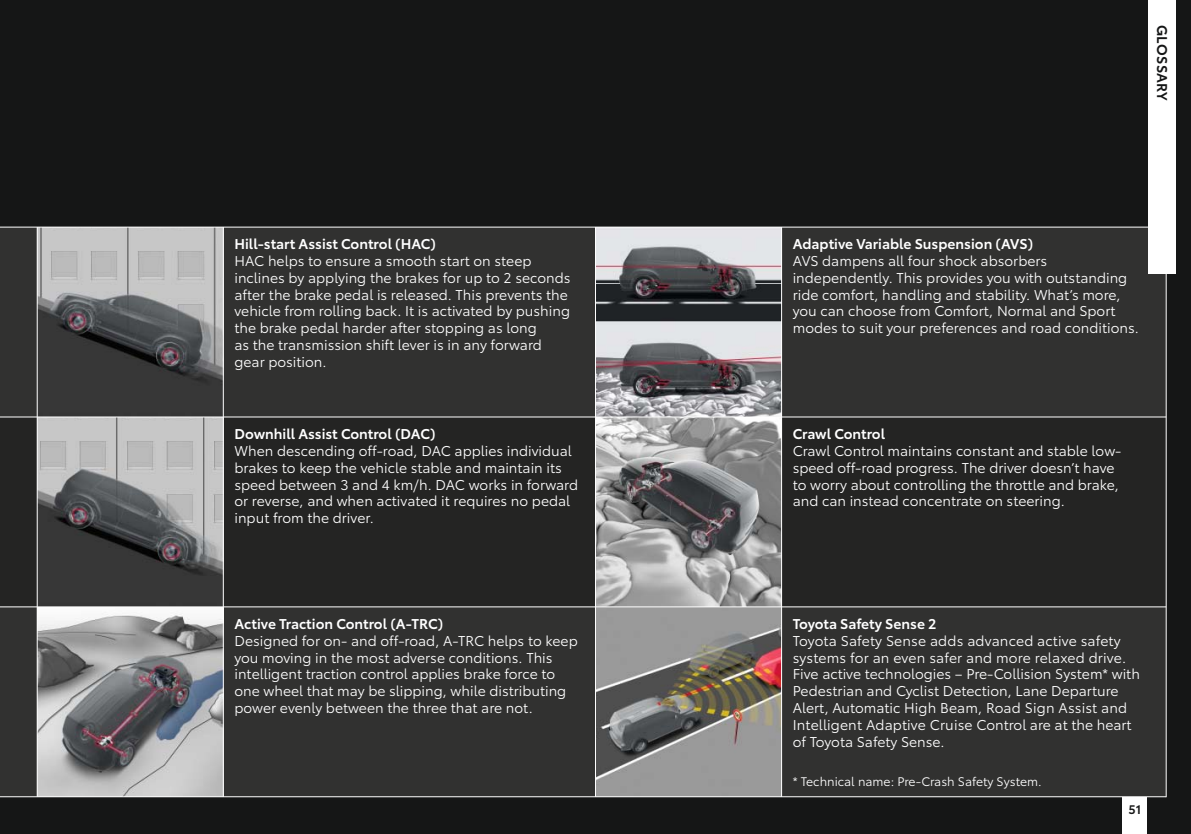
<style>
.page{position:relative;width:1191px;height:834px;background:#fff}
.page>*{position:absolute;margin:0;border:0;box-sizing:border-box;transform-origin:0 0}
.t1{font:14px/16.8px "Toyota Type";color:#fff}
.t2{font:600 14px "Toyota Type";color:#fff}
.t3{font:600 14px "Toyota Type";letter-spacing:.02em;color:#151616}
.t4{font:12.25px "Toyota Type";color:#fff}
.t5{font:600 12.25px "Toyota Type";color:#151616}
</style>
<div class="page">
<div style="left:0;top:0;width:1191px;height:833px;background:#151616"></div>
<div style="left:0;top:606px;width:1166px;height:190px;background:#313130"></div>
<div style="left:0;top:417px;width:1166px;height:189px;background:#242423"></div>
<div style="left:0;top:227px;width:1166px;height:190px;background:#313130"></div>
<img style="left:38px;top:228px;width:185px;height:568px">
<img style="left:596px;top:228px;width:185px;height:568px">
<div style="left:1148px;top:0;width:28px;height:273px;background:#fff"></div>
<hr style="left:37px;top:227px;width:1px;height:569px;background:#fff">
<hr style="left:595px;top:227px;width:1px;height:569px;background:#fff">
<hr style="left:223px;top:227px;width:1px;height:569px;background:#fff">
<hr style="left:781px;top:227px;width:1px;height:569px;background:#fff">
<hr style="left:0;top:416px;width:1166px;height:1px;background:#fff">
<hr style="left:0;top:227px;width:1166px;height:1px;background:#fff">
<hr style="left:0;top:606px;width:1166px;height:1px;background:#fff">
<hr style="left:0;top:796px;width:1166px;height:1px;background:#fff">
<hr style="left:1165px;top:273px;width:1px;height:524px;background:#fff">
<div style="left:1122px;top:796px;width:25px;height:37px;background:#fff"></div>
<p class="t2" style="left:234px;top:239px;width:203px">Hill-start Assist Control (HAC)</p>
<p class="t1" style="left:234px;top:254px;width:337px">HAC helps to ensure a smooth start on steep inclines by applying the brakes for up to 2 seconds after the brake pedal is released. This prevents the vehicle from rolling back. It is activated by pushing the brake pedal harder after stopping as long<br>as the transmission shift lever is in any forward gear position.</p>
<p class="t2" style="left:234px;top:428px;width:203px">Downhill Assist Control (DAC)</p>
<p class="t1" style="left:234px;top:444px;width:345px">When descending off-road, DAC applies individual brakes to keep the vehicle stable and maintain its speed between 3 and 4 km/h. DAC works in forward or reverse, and when activated it requires no pedal input from the driver.</p>
<p class="t2" style="left:234px;top:618px;width:210px">Active Traction Control (A-TRC)</p>
<p class="t1" style="left:234px;top:633px;width:345px">Designed for on- and off-road, A-TRC helps to keep you moving in the most adverse conditions. This intelligent traction control applies brake force to one wheel that may be slipping, while distributing power evenly between the three that are not.</p>
<p class="t3" style="left:1167px;top:25px;width:77px;rotate:90deg">GLOSSARY</p>
<p class="t2" style="left:792px;top:239px;width:242px">Adaptive Variable Suspension (AVS)</p>
<p class="t1" style="left:792px;top:254px;width:347px">AVS dampens all four shock absorbers independently. This provides you with outstanding ride comfort, handling and stability. What’s more, you can choose from Comfort, Normal and Sport modes to suit your preferences and road conditions.</p>
<p class="t2" style="left:792px;top:428px;width:94px">Crawl Control</p>
<p class="t1" style="left:792px;top:444px;width:330px">Crawl Control maintains constant and stable low&shy;speed off-road progress. The driver doesn’t have to worry about controlling the throttle and brake, and can instead concentrate on steering.</p>
<p class="t2" style="left:792px;top:618px;width:145px">Toyota Safety Sense 2</p>
<p class="t1" style="left:792px;top:633px;width:349px">Toyota Safety Sense adds advanced active safety systems for an even safer and more relaxed drive.<br>Five active technologies – Pre-Collision System* with Pedestrian and Cyclist Detection, Lane Departure Alert, Automatic High Beam, Road Sign Assist and Intelligent Adaptive Cruise Control are at the heart of Toyota Safety Sense.</p>
<p class="t4" style="left:792px;top:776px;width:250px">* Technical name: Pre-Crash Safety System.</p>
<p class="t5" style="left:1128px;top:804px;width:14px">51</p>
</div>
